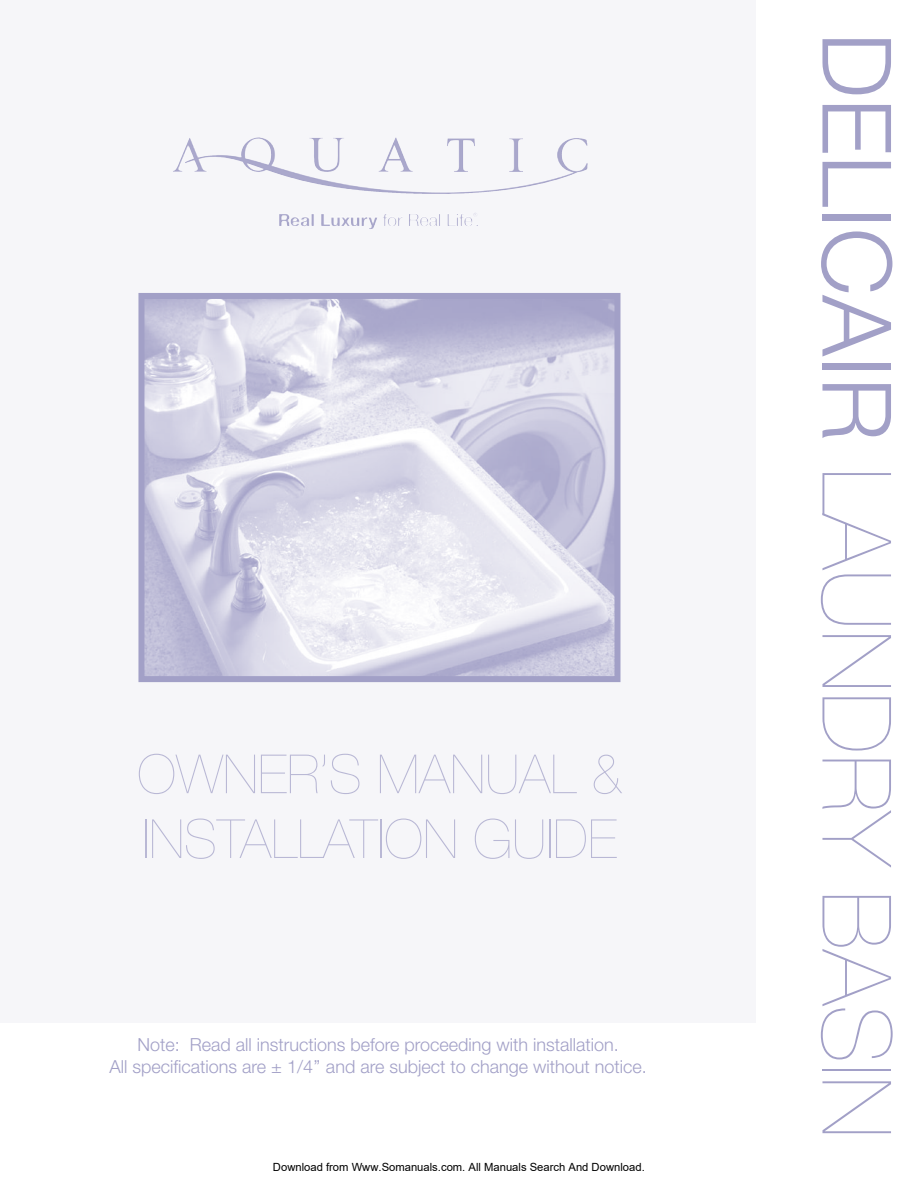
<style>
.page{position:relative;width:918px;height:1188px;background:#fff}
.page>*{position:absolute;margin:0;border:0;box-sizing:border-box;transform-origin:0 0}
.t1{font:200 96px "Helvetica Neue LT";color:#a2a0c7}
.t2{font:200 54px/64.8px "Helvetica Neue LT";color:#b9b8d5}
.t3{font:300 18px/21.6px "Helvetica Neue";color:#a2a0c7;text-align:center}
.t4{font:11.25px "Arial";color:#000}
.s1{font-family:"Helvetica Neue";font-weight:300}
</style>
<div class="page">
<div style="left:0;top:0;width:756px;height:1023px;background:#f6f6f9"></div>
<img style="left:145px;top:300px;width:468px;height:375px">
<div style="left:138px;top:293px;width:482px;height:389px;border:6px solid #a2a0c7"></div>
<img style="left:199px;top:157px;width:389px;height:37px">
<h2 class="t2" style="left:137px;top:741px;width:487px">OWNER’S MANUAL &amp;<br>INSTALLATION GUIDE</h2>
<p class="t3" style="left:110px;top:1034px;width:539px">Note: Read all instructions before proceeding with installation.<br>All specifications are ± 1/4’’ and are subject to change without notice.</p>
<p class="t4" style="left:273px;top:1160px;width:373px">Download from Www.Somanuals.com. All Manuals Search And Download.</p>
<h1 class="t1" style="left:912px;top:32px;width:1097px;rotate:90deg"><span class="s1">DELICAIR</span> LAUNDRY BASIN</h1>
</div>
